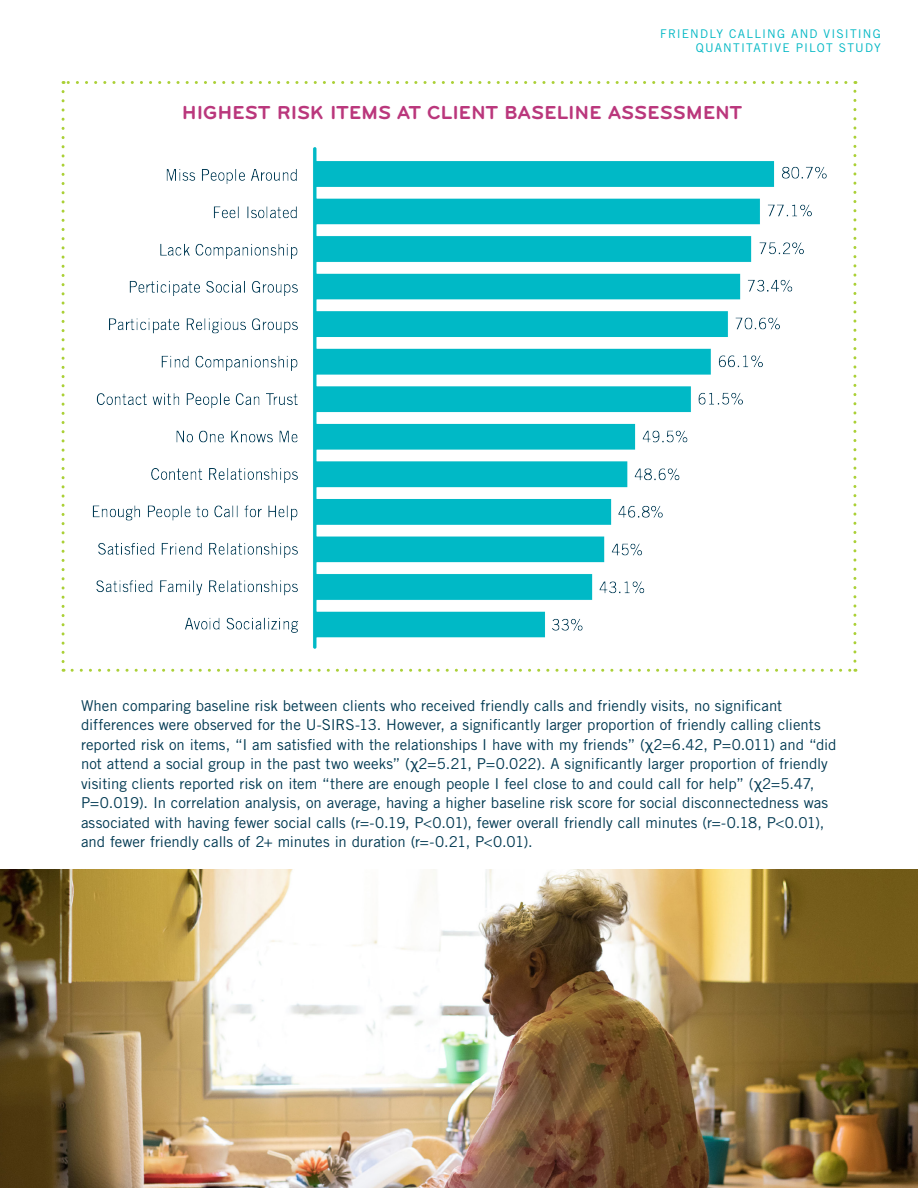
<style>
.page{position:relative;width:918px;height:1188px;background:#fff}
.page>*{position:absolute;margin:0;border:0;box-sizing:border-box;transform-origin:0 0}
.Subheader{font:700 19.5px "Bryant";letter-spacing:-.005em;color:#ba377c}
.Header{font:15px/19.5px "Trade Gothic LT Std";color:#003952}
.t1{font:12px/14.4px "Trade Gothic LT Std";letter-spacing:.095em;color:#00b7c4;text-align:right}
.s1{font-family:"Aktiv Grotesk"}
</style>
<div class="page">
<img style="left:92px;top:147px;width:735px;height:502px">
<svg style="left:62px;top:92px;width:3px;height:580px"></svg>
<svg style="left:72px;top:669px;width:784px;height:3px"></svg>
<svg style="left:853px;top:81px;width:3px;height:580px"></svg>
<svg style="left:63px;top:81px;width:783px;height:3px"></svg>
<img style="left:0;top:870px;width:918px;height:318px">
<p class="t1" style="left:660px;top:26px;width:222px">FRIENDLY CALLING AND VISITING<br>QUANTITATIVE PILOT STUDY</p>
<p class="Subheader" style="left:182px;top:101px;width:562px">HIGHEST RISK ITEMS AT CLIENT BASELINE ASSESSMENT</p>
<p class="Header" style="left:81px;top:695px;width:757px">When comparing baseline risk between clients who received friendly calls and friendly visits, no significant differences were observed for the U-SIRS-13. However, a significantly larger proportion of friendly calling clients reported risk on items, “I am satisfied with the relationships I have with my friends” (<span class="s1">χ</span>2=6.42, P=0.011) and “did not attend a social group in the past two weeks” (<span class="s1">χ</span>2=5.21, P=0.022). A significantly larger proportion of friendly visiting clients reported risk on item “there are enough people I feel close to and could call for help” (<span class="s1">χ</span>2=5.47, P=0.019). In correlation analysis, on average, having a higher baseline risk score for social disconnectedness was associated with having fewer social calls (r=-0.19, P&lt;0.01), fewer overall friendly call minutes (r=-0.18, P&lt;0.01), and fewer friendly calls of 2+ minutes in duration (r=-0.21, P&lt;0.01).</p>
</div>
